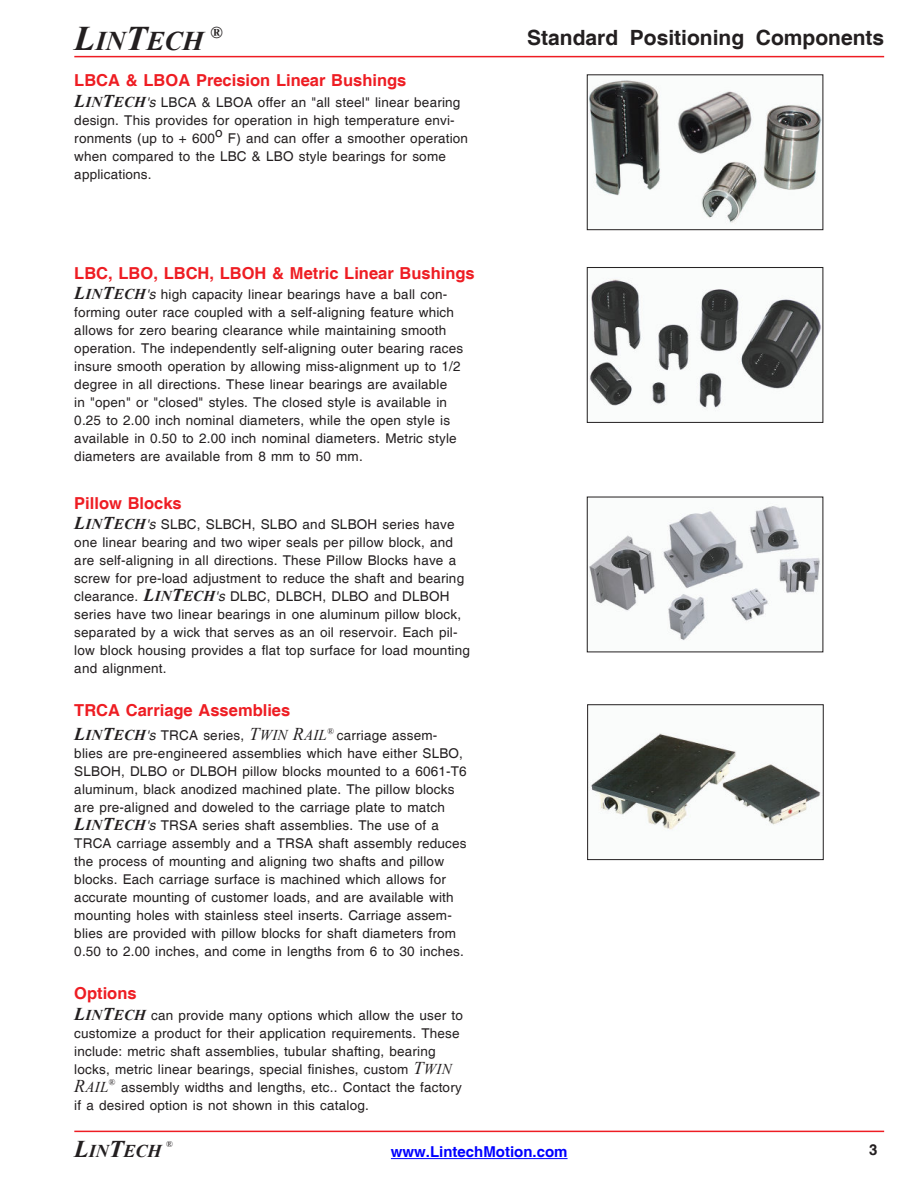
<style>
.page{position:relative;width:918px;height:1188px;background:#fff}
.page>*{position:absolute;margin:0;border:0;box-sizing:border-box;transform-origin:0 0}
.t1{font:italic 700 27px "Times New Roman";color:#231f20}
.t2{font:700 21px "Helvetica";color:#231f20}
.t3{font:italic 700 18px "Times New Roman";color:#231f20}
.t4{font:700 16.5px "Helvetica";color:#ee1d23}
.t5{font:700 15px "Helvetica";color:#00f}
.t6{font:italic 15px "Times New Roman";color:#231f20}
.t7{font:700 15px "Helvetica";color:#231f20}
.t8{font:13.5px/18px "Helvetica";letter-spacing:.015em;color:#231f20}
.t9{font:9px "Times New Roman";color:#231f20}
.s1{font-size:34.5px}
.s2{font-family:"Times New Roman";font-weight:700;font-style:italic;font-size:18px}
.s3{font-family:"Times New Roman";font-weight:700;font-style:italic;font-size:15px}
.s4{font-style:italic}
.s5{font-family:"Times New Roman";font-style:italic;font-size:18px}
.s6{font-family:"Times New Roman";font-style:italic;font-size:15px}
.s7{font-size:18px}
.s8{font-size:24px}
</style>
<div class="page">
<hr style="left:74px;top:56px;width:810px;height:1px;background:#ee1d23">
<hr style="left:74px;top:1131px;width:810px;height:1px;background:#ee1d23">
<hr style="left:391px;top:1158px;width:177px;height:1px;background:#00f">
<img style="left:590px;top:733px;width:231px;height:97px">
<img style="left:587px;top:496px;width:236px;height:145px">
<img style="left:589px;top:80px;width:232px;height:143px">
<div style="left:587px;top:74px;width:236px;height:156px;border:1px solid #231f20"></div>
<img style="left:589px;top:279px;width:232px;height:130px">
<div style="left:587px;top:704px;width:237px;height:156px;border:1px solid #231f20"></div>
<div style="left:587px;top:267px;width:236px;height:156px;border:1px solid #231f20"></div>
<h1 class="t1" style="left:74px;top:23px;width:150px"><span class="s1">L</span>IN<span class="s1">T</span>ECH <sup>®</sup></h1>
<p class="t4" style="left:74px;top:70px;width:334px">LBCA &amp; LBOA Precision Linear Bushings</p>
<p class="t8" style="left:74px;top:93px;width:395px"><span class="s2">L</span><span class="s3">IN</span><span class="s2">T</span><span class="s3">ECH</span><span class="s4">'s</span> LBCA &amp; LBOA offer an "all steel" linear bearing design. This provides for operation in high temperature envi&shy;ronments (up to + 600o F) and can offer a smoother operation when compared to the LBC &amp; LBO style bearings for some applications.</p>
<p class="t4" style="left:74px;top:263px;width:402px">LBC, LBO, LBCH, LBOH &amp; Metric Linear Bushings</p>
<p class="t8" style="left:74px;top:286px;width:390px"><span class="s2">L</span><span class="s3">IN</span><span class="s2">T</span><span class="s3">ECH</span><span class="s4">'s</span> high capacity linear bearings have a ball con&shy;forming outer race coupled with a self-aligning feature which allows for zero bearing clearance while maintaining smooth operation. The independently self-aligning outer bearing races insure smooth operation by allowing miss-alignment up to 1/2 degree in all directions. These linear bearings are available<br>in "open" or "closed" styles. The closed style is available in 0.25 to 2.00 inch nominal diameters, while the open style is available in 0.50 to 2.00 inch nominal diameters. Metric style diameters are available from 8 mm to 50 mm.</p>
<p class="t4" style="left:74px;top:493px;width:109px">Pillow Blocks</p>
<p class="t8" style="left:74px;top:516px;width:397px"><span class="s2">L</span><span class="s3">IN</span><span class="s2">T</span><span class="s3">ECH</span><span class="s4">'s</span> SLBC, SLBCH, SLBO and SLBOH series have one linear bearing and two wiper seals per pillow block, and are self-aligning in all directions. These Pillow Blocks have a screw for pre-load adjustment to reduce the shaft and bearing clearance. <span class="s2">L</span><span class="s3">IN</span><span class="s2">T</span><span class="s3">ECH</span><span class="s4">'s</span> DLBC, DLBCH, DLBO and DLBOH series have two linear bearings in one aluminum pillow block, separated by a wick that serves as an oil reservoir. Each pil&shy;low block housing provides a flat top surface for load mounting and alignment.</p>
<p class="t4" style="left:74px;top:700px;width:217px">TRCA Carriage Assemblies</p>
<p class="t8" style="left:74px;top:727px;width:394px"><span class="s2">L</span><span class="s3">IN</span><span class="s2">T</span><span class="s3">ECH</span><span class="s4">'s</span> TRCA series, <span class="s5">T</span><span class="s6">WIN</span> <span class="s5">R</span><span class="s6">AIL</span><sup>®</sup> carriage assem&shy;blies are pre-engineered assemblies which have either SLBO, SLBOH, DLBO or DLBOH pillow blocks mounted to a 6061-T6 aluminum, black anodized machined plate. The pillow blocks are pre-aligned and doweled to the carriage plate to match <span class="s2">L</span><span class="s3">IN</span><span class="s2">T</span><span class="s3">ECH</span><span class="s4">'s</span> TRSA series shaft assemblies. The use of a TRCA carriage assembly and a TRSA shaft assembly reduces the process of mounting and aligning two shafts and pillow blocks. Each carriage surface is machined which allows for accurate mounting of customer loads, and are available with mounting holes with stainless steel inserts. Carriage assem&shy;blies are provided with pillow blocks for shaft diameters from 0.50 to 2.00 inches, and come in lengths from 6 to 30 inches.</p>
<p class="t4" style="left:74px;top:983px;width:64px">Options</p>
<p class="t8" style="left:74px;top:1006px;width:390px"><span class="s2">L</span><span class="s3">IN</span><span class="s2">T</span><span class="s3">ECH</span> can provide many options which allow the user to customize a product for their application requirements. These include: metric shaft assemblies, tubular shafting, bearing locks, metric linear bearings, special finishes, custom <span class="s5">T</span><span class="s6">WIN</span></p>
<p class="t6" style="left:74px;top:1076px;width:42px"><span class="s7">R</span>AIL<sup>®</sup></p>
<p class="t8" style="left:74px;top:1078px;width:389px;text-indent:47px">assembly widths and lengths, etc.. Contact the factory if a desired option is not shown in this catalog.</p>
<h2 class="t2" style="left:527px;top:25px;width:359px">Standard Positioning Components</h2>
<p class="t9" style="left:166px;top:1137px;width:8px">®</p>
<h3 class="t3" style="left:74px;top:1138px;width:89px"><span class="s8">L</span>IN<span class="s8">T</span>ECH</h3>
<p class="t5" style="left:391px;top:1143px;width:178px">www.LintechMotion.com</p>
<p class="t7" style="left:869px;top:1141px;width:10px">3</p>
</div>
